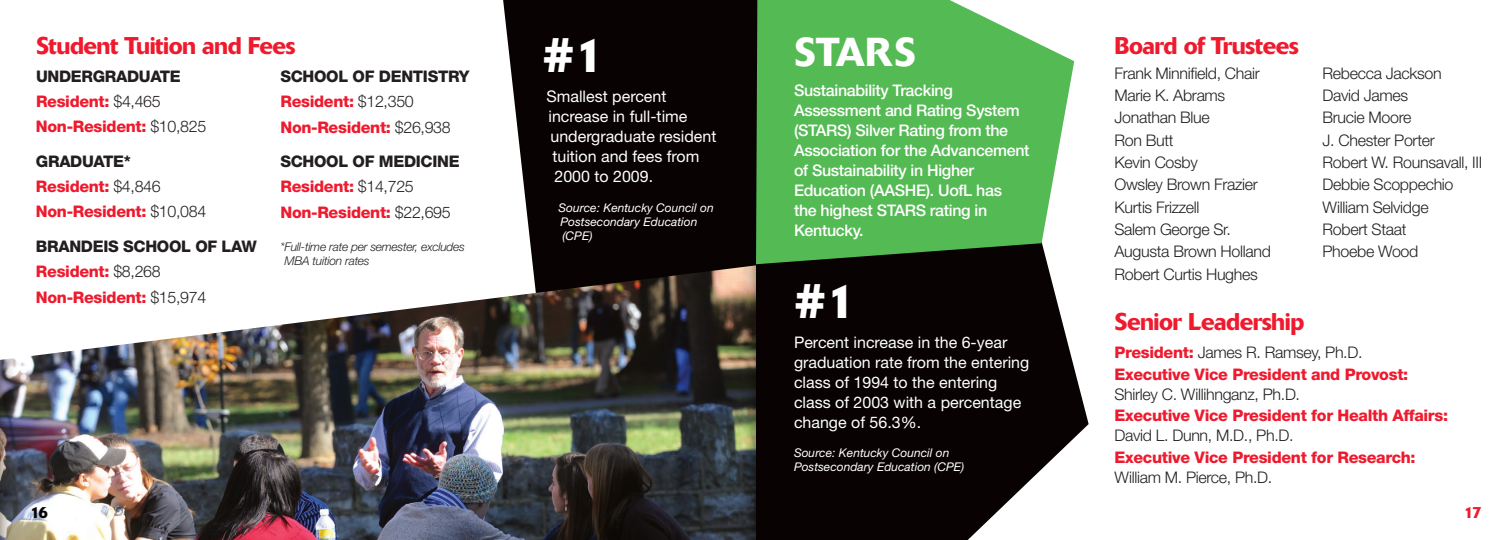
<style>
.page{position:relative;width:1512px;height:540px;background:#fff}
.page>*{position:absolute;margin:0;border:0;box-sizing:border-box;transform-origin:0 0}
.t1{font:500 48px "Delta";color:#fff}
.t2{font:500 40px "Delta";letter-spacing:.01em;color:#fff}
.t3{font:500 24px "Delta";letter-spacing:-.02em;color:#ee1a2e}
.t4{font:800 16px/25.4px "Helvetica Neue LT Std";letter-spacing:-.02em;color:#ee1a2e}
.t5{font:300 16px/22.4px "Helvetica Neue LT Std";letter-spacing:-.02em;color:#231f20}
.t6{font:16px/20px "Helvetica Neue LT Std";color:#fff}
.t7{font:500 16px/20px "Helvetica Neue LT Std";letter-spacing:-.02em;color:#fff}
.t8{font:800 16px "Helvetica Neue LT Std";letter-spacing:-.02em;color:#231f20}
.t9{font:500 16px "Delta";color:#ee1a2e}
.t10{font:500 16px "Delta";color:#080302}
.t11{font:italic 12px/14px "Helvetica Neue LT Std";color:#fff}
.t12{font:italic 300 12px/14px "Helvetica Neue LT Std";letter-spacing:-.02em;color:#231f20}
.s1{color:#231f20}
.s2{font-weight:300;color:#231f20}
</style>
<div class="page">
<svg style="left:756px;top:268px;width:333px;height:272px;background:#231f1e"></svg>
<svg style="left:757px;top:0;width:317px;height:268px;background:#5fb75f"></svg>
<div style="left:503px;top:0;width:254px;height:320px;background:#080302"></div>
<img style="left:0;top:265px;width:756px;height:275px">
<h3 class="t3" style="left:36px;top:31px;width:261px">Student Tuition and Fees</h3>
<p class="t4" style="left:36px;top:63px;width:172px"><span class="s1">Undergraduate<br></span>Resident: <span class="s2">$4,465<br></span>Non-Resident: <span class="s2">$10,825</span></p>
<p class="t8" style="left:36px;top:152px;width:24px">Graduate</p>
<p class="t4" style="left:280px;top:64px;width:172px;text-indent:72px"><span class="s1">of Dentistry<br></span>Resident: <span class="s2">$12,350<br></span>Non-Resident: <span class="s2">$26,938</span></p>
<p class="t8" style="left:280px;top:152px;width:23px">School</p>
<p class="t8" style="left:280px;top:67px;width:23px">School</p>
<p class="t4" style="left:280px;top:149px;width:172px;text-indent:72px"><span class="s1">of Medicine<br></span>Resident: <span class="s2">$14,725<br></span>Non-Resident: <span class="s2">$22,695</span></p>
<p class="t12" style="left:284px;top:240px;width:182px;text-indent:-4px">*Full-time rate per semester, excludes<br>MBA tuition rates</p>
<p class="t4" style="left:36px;top:148px;width:172px;text-indent:88px"><span class="s1">*<br></span>Resident: <span class="s2">$4,846<br></span>Non-Resident: <span class="s2">$10,084</span></p>
<p class="t8" style="left:36px;top:237px;width:23px">Brandeis</p>
<p class="t8" style="left:123px;top:237px;width:23px">School</p>
<p class="t8" style="left:195px;top:237px;width:50px">of Law</p>
<p class="t4" style="left:36px;top:259px;width:172px">Resident: <span class="s2">$8,268<br></span>Non-Resident: <span class="s2">$15,974</span></p>
<h1 class="t1" style="left:542px;top:25px;width:64px">#1</h1>
<p class="t6" style="left:546px;top:86px;width:122px">Smallest percent</p>
<p class="t6" style="left:548px;top:106px;width:140px">increase in full-time</p>
<p class="t6" style="left:550px;top:126px;width:167px">undergraduate resident</p>
<p class="t6" style="left:552px;top:146px;width:149px">tuition and fees from</p>
<p class="t6" style="left:554px;top:166px;width:100px">2000 to 2009.</p>
<p class="t11" style="left:558px;top:201px;width:157px">Source: Kentucky Council on<br>Postsecondary Education (CPE)</p>
<p class="t10" style="left:30px;top:503px;width:20px">16</p>
<h2 class="t2" style="left:794px;top:27px;width:123px">STARS</h2>
<p class="t7" style="left:794px;top:80px;width:237px">Sustainability Tracking<br>Assessment and Rating System (STARS) Silver Rating from the<br>Association for the Advancement of Sustainability in Higher<br>Education (AASHE). UofL has<br>the highest STARS rating in<br>Kentucky.</p>
<h1 class="t1" style="left:794px;top:271px;width:64px">#1</h1>
<p class="t6" style="left:794px;top:332px;width:237px">Percent increase in the 6-year graduation rate from the entering class of 1994 to the entering class of 2003 with a percentage change of 56.3%.</p>
<p class="t11" style="left:794px;top:446px;width:172px">Source: Kentucky Council on<br>Postsecondary Education (CPE)</p>
<h3 class="t3" style="left:1115px;top:31px;width:186px">Board of Trustees</h3>
<p class="t5" style="left:1115px;top:62px;width:158px">Frank Minnifield, Chair<br>Marie K. Abrams<br>Jonathan Blue<br>Ron Butt<br>Kevin Cosby<br>Owsley Brown Frazier<br>Kurtis Frizzell<br>Salem George Sr.<br>Augusta Brown Holland<br>Robert Curtis Hughes</p>
<h3 class="t3" style="left:1115px;top:307px;width:191px">Senior Leadership</h3>
<p class="t4" style="left:1115px;top:341px;width:295px;line-height:21.8px">President: <span class="s2">James R. Ramsey, Ph.D.<br></span>Executive Vice President and Provost:</p>
<p class="t5" style="left:1115px;top:382px;width:187px">Shirley C. Willihnganz, Ph.D.</p>
<p class="t4" style="left:1115px;top:403px;width:335px">Executive Vice President for Health Affairs:</p>
<p class="t5" style="left:1115px;top:424px;width:180px">David L. Dunn, M.D., Ph.D.</p>
<p class="t4" style="left:1115px;top:445px;width:303px">Executive Vice President for Research:</p>
<p class="t5" style="left:1115px;top:466px;width:159px">William M. Pierce, Ph.D.</p>
<p class="t5" style="left:1323px;top:62px;width:161px">Rebecca Jackson<br>David James<br>Brucie Moore<br>J. Chester Porter<br>Robert W. Rounsavall, III<br>Debbie Scoppechio<br>William Selvidge<br>Robert Staat<br>Phoebe Wood</p>
<p class="t9" style="left:1464px;top:503px;width:20px">17</p>
</div>
